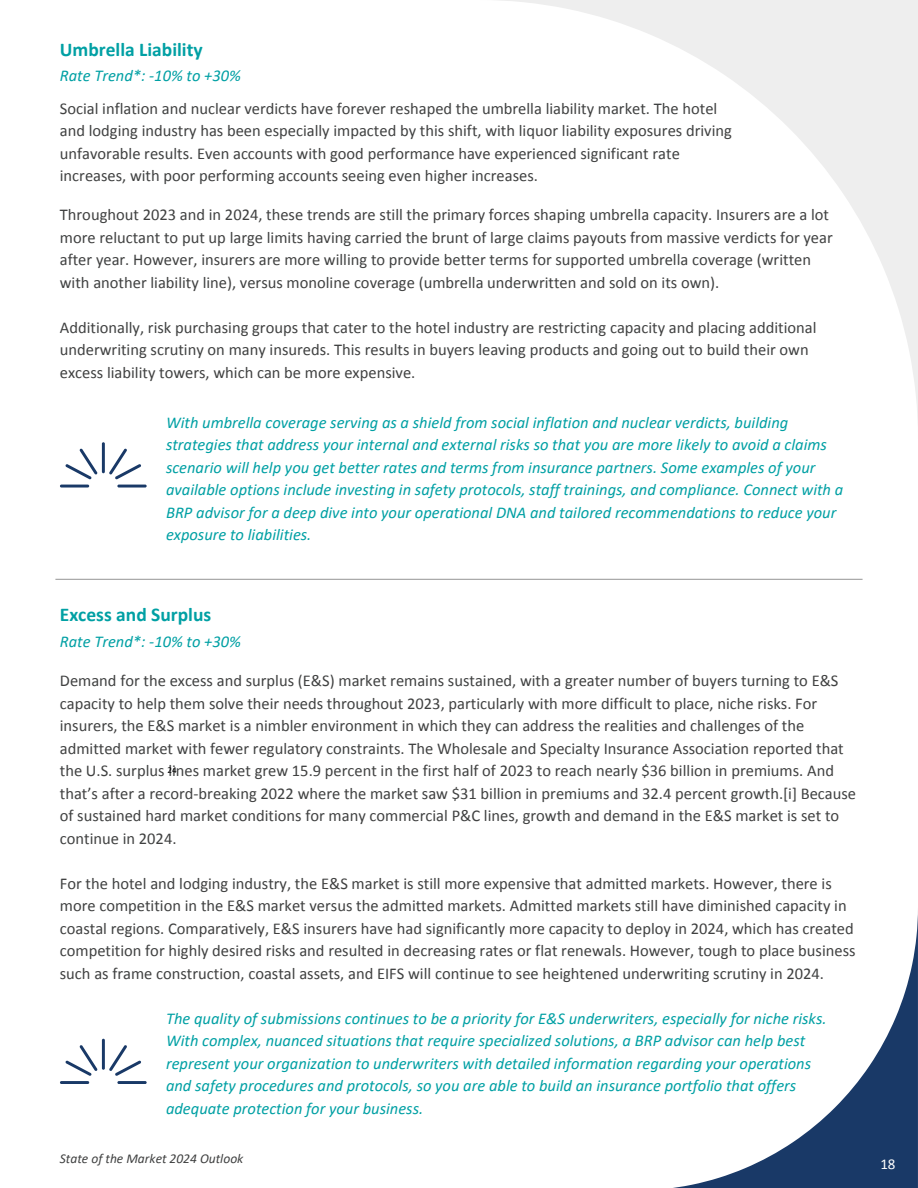
<style>
.page{position:relative;width:918px;height:1188px;background:#fff}
.page>*{position:absolute;margin:0;border:0;box-sizing:border-box;transform-origin:0 0}
.t1{font:700 19.5px "Calibri";color:#00a0a4}
.t2{font:16.5px/22.5px "Calibri";color:#404141}
.t3{font:italic 16.5px/22.5px "Calibri";color:#00a0a4}
.t4{font:15px "Calibri";color:#fff}
.t5{font:italic 13.5px "Calibri";color:#404141}
.t6{font:9px "Calibri";color:#000}
</style>
<div class="page">
<hr style="left:102px;top:442px;width:3px;height:31px;background:#193967">
<svg style="left:109px;top:448px;width:32px;height:32px"></svg>
<svg style="left:65px;top:448px;width:33px;height:32px"></svg>
<hr style="left:117px;top:485px;width:29px;height:2px;background:#193967">
<hr style="left:60px;top:485px;width:29px;height:2px;background:#193967">
<svg style="left:500px;top:0;width:418px;height:418px"></svg>
<hr style="left:55px;top:579px;width:808px;height:1px;background:#a1a1a1">
<hr style="left:102px;top:1039px;width:3px;height:31px;background:#193967">
<svg style="left:109px;top:1045px;width:32px;height:31px"></svg>
<svg style="left:65px;top:1045px;width:33px;height:31px"></svg>
<hr style="left:117px;top:1081px;width:30px;height:3px;background:#193967">
<hr style="left:60px;top:1081px;width:29px;height:3px;background:#193967">
<svg style="left:673px;top:912px;width:245px;height:276px"></svg>
<h1 class="t1" style="left:60px;top:41px;width:144px">Umbrella Liability</h1>
<h2 class="t3" style="left:60px;top:65px;width:183px">Rate Trend*: -10% to +30%</h2>
<p class="t2" style="left:60px;top:98px;width:674px">Social inflation and nuclear verdicts have forever reshaped the umbrella liability market. The hotel and lodging industry has been especially impacted by this shift, with liquor liability exposures driving unfavorable results. Even accounts with good performance have experienced significant rate increases, with poor performing accounts seeing even higher increases.</p>
<h2 class="t2" style="left:60px;top:205px;width:774px">Throughout 2023 and in 2024, these trends are still the primary forces shaping umbrella capacity. Insurers are a lot more reluctant to put up large limits having carried the brunt of large claims payouts from massive verdicts for year after year. However, insurers are more willing to provide better terms for supported umbrella coverage (written with another liability line), versus monoline coverage (umbrella underwritten and sold on its own).</h2>
<p class="t2" style="left:60px;top:317px;width:758px">Additionally, risk purchasing groups that cater to the hotel industry are restricting capacity and placing additional underwriting scrutiny on many insureds. This results in buyers leaving products and going out to build their own excess liability towers, which can be more expensive.</p>
<h2 class="t3" style="left:166px;top:412px;width:679px">With umbrella coverage serving as a shield from social inflation and nuclear verdicts, building strategies that address your internal and external risks so that you are more likely to avoid a claims scenario will help you get better rates and terms from insurance partners. Some examples of your available options include investing in safety protocols, staff trainings, and compliance. Connect with a BRP advisor for a deep dive into your operational DNA and tailored recommendations to reduce your exposure to liabilities.</h2>
<h2 class="t1" style="left:60px;top:606px;width:153px">Excess and Surplus</h2>
<p class="t3" style="left:60px;top:631px;width:183px">Rate Trend*: -10% to +30%</p>
<h2 class="t2" style="left:60px;top:671px;width:798px">Demand for the excess and surplus (E&amp;S) market remains sustained, with a greater number of buyers turning to E&amp;S capacity to help them solve their needs throughout 2023, particularly with more difficult to place, niche risks. For insurers, the E&amp;S market is a nimbler environment in which they can address the realities and challenges of the admitted market with fewer regulatory constraints. The Wholesale and Specialty Insurance Association reported that the U.S. surplus lines market grew 15.9 percent in the first half of 2023 to reach nearly $36 billion in premiums. And that’s after a record-breaking 2022 where the market saw $31 billion in premiums and 32.4 percent growth.[i] Because of sustained hard market conditions for many commercial P&amp;C lines, growth and demand in the E&amp;S market is set to continue in 2024.</h2>
<h2 class="t2" style="left:60px;top:873px;width:797px">For the hotel and lodging industry, the E&amp;S market is still more expensive that admitted markets. However, there is more competition in the E&amp;S market versus the admitted markets. Admitted markets still have diminished capacity in coastal regions. Comparatively, E&amp;S insurers have had significantly more capacity to deploy in 2024, which has created competition for highly desired risks and resulted in decreasing rates or flat renewals. However, tough to place business such as frame construction, coastal assets, and EIFS will continue to see heightened underwriting scrutiny in 2024.</h2>
<h2 class="t6" style="left:168px;top:766px;width:11px">24</h2>
<h2 class="t3" style="left:166px;top:1008px;width:662px">The quality of submissions continues to be a priority for E&amp;S underwriters, especially for niche risks.<br>With complex, nuanced situations that require specialized solutions, a BRP advisor can help best represent your organization to underwriters with detailed information regarding your operations and safety procedures and protocols, so you are able to build an insurance portfolio that offers adequate protection for your business.</h2>
<h1 class="t5" style="left:60px;top:1152px;width:185px">State of the Market 2024 Outlook</h1>
<p class="t4" style="left:880px;top:1158px;width:17px">18</p>
</div>
